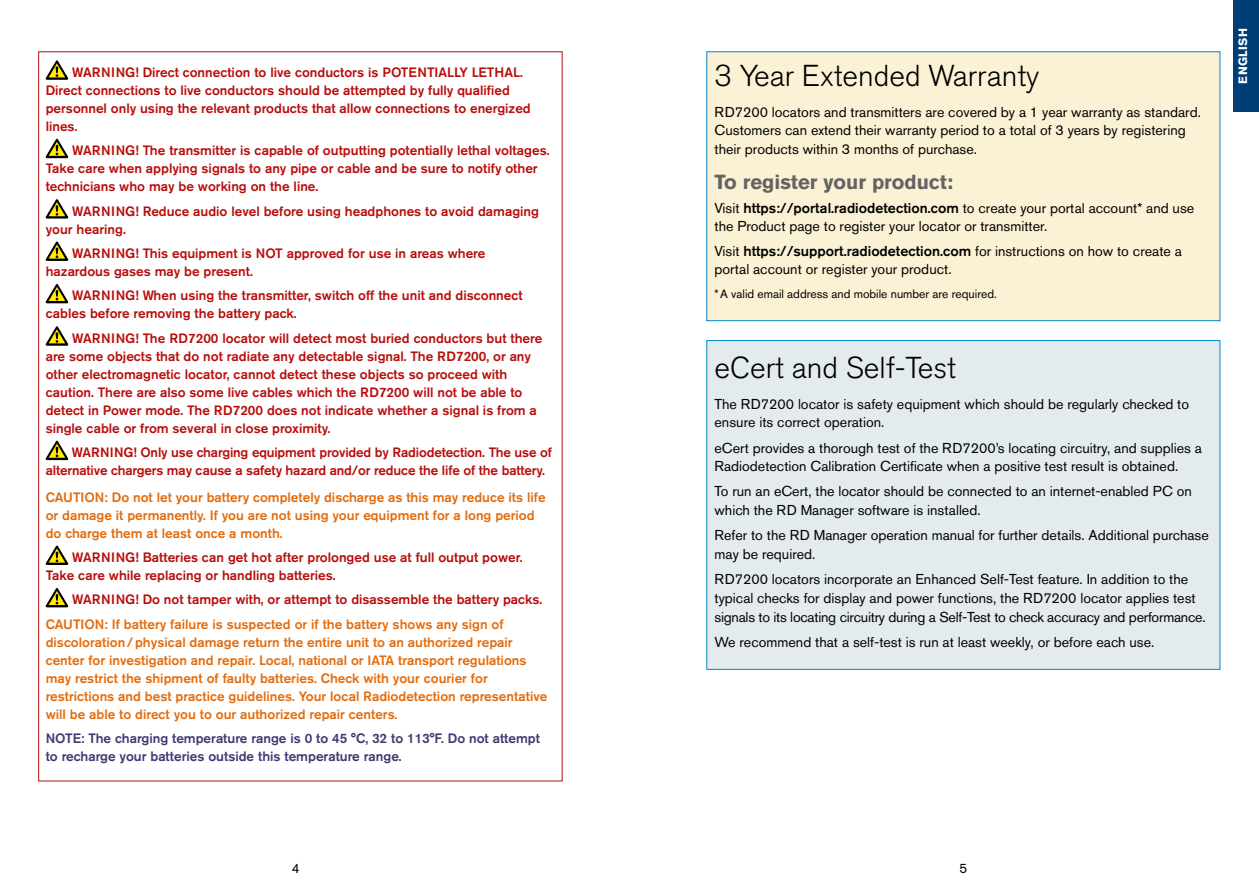
<style>
.page{position:relative;width:1259px;height:893px;background:#fff}
.page>*{position:absolute;margin:0;border:0;box-sizing:border-box;transform-origin:0 0}
.t1{font:300 30px "Akzidenz Grotesk BE";color:#000}
.t2{font:700 20.25px "Akzidenz Grotesk BE";color:#646363}
.t3{font:14.25px/18.8px "Akzidenz Grotesk BE";color:#000}
.t4{font:500 13.5px/18px "Akzidenz Grotesk BE";color:#b70e0c}
.t5{font:500 13.5px/18px "Akzidenz Grotesk BE";color:#e36c0d}
.t6{font:500 13.5px/18px "Akzidenz Grotesk BE";color:#3e3974}
.t7{font:13.5px "Akzidenz Grotesk BE";color:#000}
.t8{font:12px "Akzidenz Grotesk BE";color:#000}
.t9{font:700 12px "Akzidenz Grotesk BE";letter-spacing:.05em;color:#fff}
.s1{font-weight:500}
</style>
<div class="page">
<div style="left:1233px;top:0;width:26px;height:112px;background:#003e78"></div>
<svg style="left:46px;top:60px;width:22px;height:20px"></svg>
<svg style="left:46px;top:139px;width:22px;height:19px"></svg>
<svg style="left:46px;top:199px;width:22px;height:20px"></svg>
<svg style="left:46px;top:242px;width:22px;height:19px"></svg>
<svg style="left:46px;top:284px;width:22px;height:19px"></svg>
<svg style="left:46px;top:326px;width:22px;height:20px"></svg>
<svg style="left:46px;top:441px;width:22px;height:19px"></svg>
<svg style="left:46px;top:546px;width:22px;height:19px"></svg>
<svg style="left:46px;top:588px;width:22px;height:19px"></svg>
<div style="left:706px;top:340px;width:514px;height:330px;background:#e4ebef;border:1px solid #0087cc"></div>
<div style="left:706px;top:51px;width:514px;height:270px;background:#fbf1d4;border:1px solid #0087cc"></div>
<p class="t4" style="left:46px;top:63px;width:486px;text-indent:26px">WARNING! Direct connection to live conductors is POTENTIALLY LETHAL.<br>Direct connections to live conductors should be attempted by fully qualified personnel only using the relevant products that allow connections to energized lines.</p>
<p class="t4" style="left:46px;top:141px;width:505px;text-indent:26px">WARNING! The transmitter is capable of outputting potentially lethal voltages.<br>Take care when applying signals to any pipe or cable and be sure to notify other technicians who may be working on the line.</p>
<p class="t4" style="left:46px;top:202px;width:495px;text-indent:26px">WARNING! Reduce audio level before using headphones to avoid damaging your hearing.</p>
<p class="t4" style="left:46px;top:244px;width:441px;text-indent:26px">WARNING! This equipment is NOT approved for use in areas where hazardous gases may be present.</p>
<p class="t4" style="left:46px;top:286px;width:478px;text-indent:26px">WARNING! When using the transmitter, switch off the unit and disconnect cables before removing the battery pack.</p>
<p class="t4" style="left:46px;top:329px;width:498px;text-indent:26px">WARNING! The RD7200 locator will detect most buried conductors but there are some objects that do not radiate any detectable signal. The RD7200, or any other electromagnetic locator, cannot detect these objects so proceed with caution. There are also some live cables which the RD7200 will not be able to detect in Power mode. The RD7200 does not indicate whether a signal is from a single cable or from several in close proximity.</p>
<p class="t4" style="left:46px;top:443px;width:508px;text-indent:26px">WARNING! Only use charging equipment provided by Radiodetection. The use of alternative chargers may cause a safety hazard and/or reduce the life of the battery.</p>
<p class="t5" style="left:46px;top:488px;width:501px">CAUTION: Do not let your battery completely discharge as this may reduce its life or damage it permanently. If you are not using your equipment for a long period do charge them at least once a month.</p>
<p class="t4" style="left:46px;top:548px;width:478px;text-indent:26px">WARNING! Batteries can get hot after prolonged use at full output power.<br>Take care while replacing or handling batteries.</p>
<p class="t4" style="left:72px;top:590px;width:471px">WARNING! Do not tamper with, or attempt to disassemble the battery packs.</p>
<p class="t5" style="left:46px;top:615px;width:503px">CAUTION: If battery failure is suspected or if the battery shows any sign of discoloration/physical damage return the entire unit to an authorized repair center for investigation and repair. Local, national or IATA transport regulations may restrict the shipment of faulty batteries. Check with your courier for restrictions and best practice guidelines. Your local Radiodetection representative will be able to direct you to our authorized repair centers.</p>
<p class="t6" style="left:46px;top:729px;width:496px">NOTE: The charging temperature range is 0 to 45 °C, 32 to 113°F. Do not attempt to recharge your batteries outside this temperature range.</p>
<h1 class="t1" style="left:714px;top:59px;width:326px">3 Year Extended Warranty</h1>
<p class="t3" style="left:714px;top:102px;width:488px">RD7200 locators and transmitters are covered by a 1 year warranty as standard.<br>Customers can extend their warranty period to a total of 3 years by registering their products within 3 months of purchase.</p>
<h2 class="t2" style="left:714px;top:171px;width:240px">To register your product:</h2>
<p class="t3" style="left:714px;top:199px;width:481px;line-height:18px">Visit <span class="s1">https://portal.radiodetection.com</span> to create your portal account* and use the Product page to register your locator or transmitter.</p>
<p class="t3" style="left:714px;top:242px;width:469px;line-height:18px">Visit <span class="s1">https://support.radiodetection.com</span> for instructions on how to create a portal account or register your product.</p>
<p class="t8" style="left:714px;top:287px;width:284px">*A valid email address and mobile number are required.</p>
<h1 class="t1" style="left:714px;top:351px;width:243px">eCert and Self-Test</h1>
<p class="t3" style="left:714px;top:394px;width:476px">The RD7200 locator is safety equipment which should be regularly checked to ensure its correct operation.</p>
<p class="t3" style="left:714px;top:438px;width:489px">eCert provides a thorough test of the RD7200’s locating circuitry, and supplies a<br>Radiodetection Calibration Certificate when a positive test result is obtained.</p>
<p class="t3" style="left:714px;top:482px;width:479px">To run an eCert, the locator should be connected to an internet-enabled PC on which the RD Manager software is installed.</p>
<p class="t3" style="left:714px;top:526px;width:496px">Refer to the RD Manager operation manual for further details. Additional purchase may be required.</p>
<p class="t3" style="left:714px;top:570px;width:492px">RD7200 locators incorporate an Enhanced Self-Test feature. In addition to the typical checks for display and power functions, the RD7200 locator applies test signals to its locating circuitry during a Self-Test to check accuracy and performance.</p>
<p class="t3" style="left:714px;top:632px;width:441px">We recommend that a self-test is run at least weekly, or before each use.</p>
<p class="t9" style="left:1236px;top:84px;width:58px;rotate:-90deg">ENGLISH</p>
<p class="t7" style="left:292px;top:861px;width:9px">4</p>
<p class="t7" style="left:959px;top:861px;width:9px">5</p>
</div>
